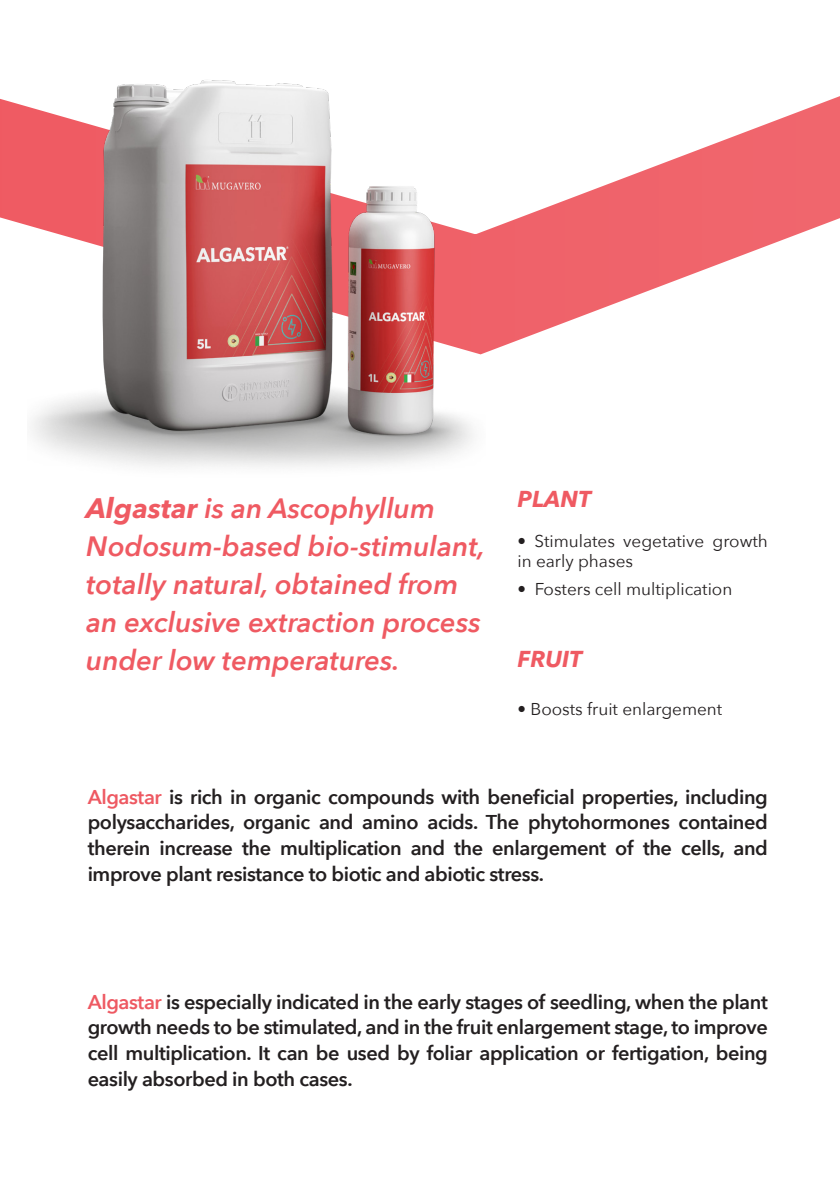
<style>
.page{position:relative;width:840px;height:1191px;background:#fff}
.page>*{position:absolute;margin:0;border:0;box-sizing:border-box;transform-origin:0 0}
.t1{font:italic 600 28px/38px "Avenir Next";color:#ef5a62}
.t2{font:italic 700 22.8px "Avenir Next Cyr";color:#ef5a62}
.t3{font:600 20px/25.6px "Avenir Next";letter-spacing:-.02em;color:#231f20;text-align:justify}
.t4{font:17.2px/20px "Avenir Next";color:#231f20}
.s1{font-family:"Avenir Next Cyr";font-weight:700}
.s2{color:#ee5962}
</style>
<div class="page">
<svg style="left:0;top:96px;width:839px;height:257px"></svg>
<img style="left:27px;top:80px;width:458px;height:387px">
<p class="t1" style="left:86px;top:488px;width:400px"><span class="s1">Algastar</span> is an Ascophyllum<br>Nodosum-based bio-stimulant, totally natural, obtained from an exclusive extraction process under low temperatures.</p>
<p class="t2" style="left:517px;top:485px;width:75px">PLANT</p>
<p class="t4" style="left:517px;top:531px;width:252px">• Stimulates vegetative growth in early phases</p>
<p class="t4" style="left:517px;top:578px;width:216px">• Fosters cell multiplication</p>
<p class="t2" style="left:517px;top:645px;width:66px">FRUIT</p>
<p class="t4" style="left:517px;top:699px;width:206px">• Boosts fruit enlargement</p>
<p class="t3" style="left:88px;top:783px;width:681px"><span class="s2">Algastar</span> is rich in organic compounds with beneficial properties, including polysaccharides, organic and amino acids. The phytohormones contained therein increase the multiplication and the enlargement of the cells, and improve plant resistance to biotic and abiotic stress.</p>
<p class="t3" style="left:88px;top:988px;width:681px"><span class="s2">Algastar</span> is especially indicated in the early stages of seedling, when the plant growth needs to be stimulated, and in the fruit enlargement stage, to improve cell multiplication. It can be used by foliar application or fertigation, being easily absorbed in both cases.</p>
</div>
